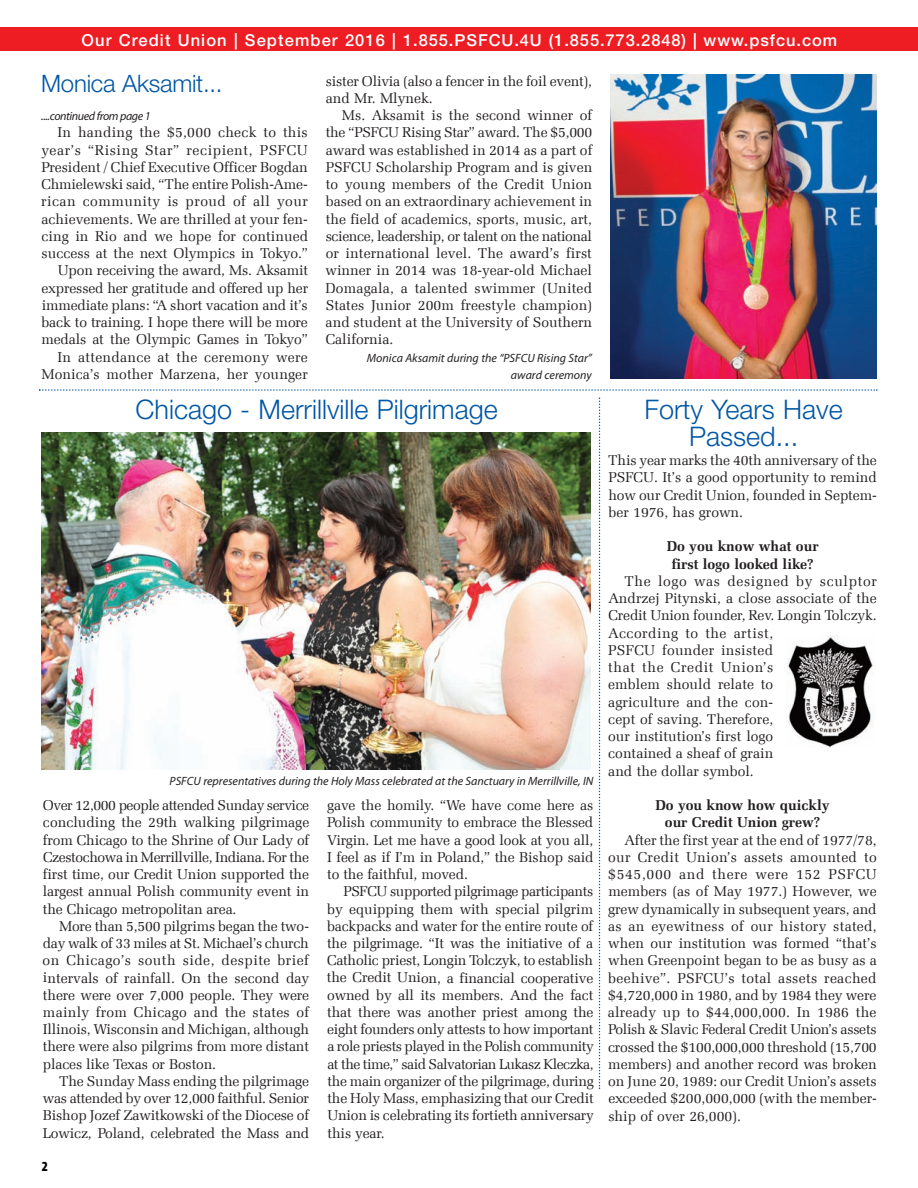
<style>
.page{position:relative;width:918px;height:1188px;background:#fff}
.page>*{position:absolute;margin:0;border:0;box-sizing:border-box;transform-origin:0 0}
.t1{font:300 27px/27px "Helvetica Neue LT Pro";color:#0156a6;text-align:center}
.t2{font:300 24px "Helvetica Neue LT Pro";letter-spacing:-.01em;color:#0156a6}
.t3{font:500 16.5px "Helvetica Neue LT Pro";letter-spacing:.055em;color:#fff}
.t4{font:14.25px/17.2px "Zapf Ellipt EU";letter-spacing:-.005em;color:#231f20;text-align:justify}
.t5{font:700 14.25px/17.2px "Zapf Ellipt EU";color:#231f20;text-align:center}
.t6{font:900 condensed 13.95px "Myriad Pro NPL";color:#000}
.t7{font:italic 12px/17.2px "Myriad Pro NPL";color:#231f20;text-align:right}
.t8{font:italic 12px "Myriad Pro NPL";letter-spacing:-.035em;color:#231f20}
</style>
<div class="page">
<div style="left:0;top:28px;width:918px;height:23px;background:#ee1d23"></div>
<svg style="left:39px;top:389px;width:839px;height:2px"></svg>
<img style="left:611px;top:74px;width:266px;height:305px">
<img style="left:41px;top:432px;width:549px;height:338px">
<img style="left:786px;top:635px;width:87px;height:113px">
<svg style="left:599px;top:397px;width:1px;height:692px"></svg>
<p class="t3" style="left:82px;top:34px;width:757px">Our Credit Union | September 2016 | 1.855.PSFCU.4U (1.855.773.2848) | www.psfcu.com</p>
<h2 class="t2" style="left:41px;top:75px;width:183px">Monica Aksamit...</h2>
<p class="t8" style="left:41px;top:112px;width:111px">....continued from page 1</p>
<p class="t4" style="left:41px;top:124px;width:268px;text-align:right">In handing the $5,000 check to this year’s “Rising Star” recipient, PSFCU President / Chief Executive Officer Bogdan Chmielewski said, “The entire Polish-Ame - rican commu nity is proud of all your achievements. We are thrilled at your fen - cing in Rio and we hope for continued success at the next Olympics in Tokyo.” Upon receiving the award, Ms. Aksamit expressed her gratitude and offered up her immediate plans: “A short vacation and it’s back to training. I hope there will be more medals at the Olympic Games in Tokyo” In attendance at the ceremony were Monica’s mother Marzena, her younger</p>
<p class="t4" style="left:326px;top:72px;width:268px">sister Olivia (also a fencer in the foil event), and Mr. Mlynek.</p>
<p class="t4" style="left:326px;top:107px;width:268px;text-indent:16px">Ms. Aksamit is the second winner of the “PSFCU Rising Star” award. The $5,000 award was established in 2014 as a part of PSFCU Scholarship Program and is given to young members of the Credit Union based on an extraordinary achievement in the field of academics, sports, music, art, science, leadership, or talent on the national or international level. The award’s first winner in 2014 was 18-year-old Michael Domagala, a talented swimmer (United States Junior 200m freestyle champion) and student at the University of Southern California.</p>
<p class="t7" style="left:367px;top:350px;width:226px">Monica Aksamit during the “PSFCU Rising Star” award ceremony</p>
<h1 class="t1" style="left:136px;top:398px;width:364px">Chicago - Merrillville Pilgrimage</h1>
<h1 class="t1" style="left:645px;top:398px;width:200px">Forty Years Have<br>Passed...</h1>
<p class="t4" style="left:608px;top:452px;width:270px">This year marks the 40th anniversary of the PSFCU. It’s a good opportunity to remind how our Credit Union, founded in Septem - ber 1976, has grown.</p>
<p class="t5" style="left:667px;top:538px;width:153px">Do you know what our first logo looked like?</p>
<p class="t4" style="left:608px;top:573px;width:270px;text-align:left;text-indent:16px">The logo was designed by sculptor<br>Andrzej Pitynski, a close associate of the<br>Credit Union founder, Rev. Longin Tolczyk.<br>According to the artist,<br>PSFCU founder in sisted<br>that the Credit Union’s<br>emblem should relate to<br>agriculture and the con -<br>cept of saving. There fore,<br>our institution’s first logo<br>contained a sheaf of grain<br>and the dollar symbol.</p>
<p class="t5" style="left:655px;top:797px;width:176px">Do you know how quickly our Credit Union grew?</p>
<p class="t4" style="left:608px;top:831px;width:270px;text-indent:17px">After the first year at the end of 1977/78, our Credit Union’s assets amounted to $545,000 and there were 152 PSFCU members (as of May 1977.) However, we grew dynamically in sub sequent years, and as an eyewitness of our history stated, when our institution was formed “that’s when Greenpoint began to be as busy as a beehive”. PSFCU’s total assets reached $4,720,000 in 1980, and by 1984 they were already up to $44,000,000. In 1986 the Polish &amp; Slavic Federal Credit Union’s assets crossed the $100,000,000 threshold (15,700 members) and another record was broken on June 20, 1989: our Credit Union’s assets exceeded $200,000,000 (with the member - ship of over 26,000).</p>
<p class="t7" style="left:170px;top:773px;width:425px">PSFCU representatives during the Holy Mass celebrated at the Sanctuary in Merrillville, IN</p>
<p class="t4" style="left:327px;top:797px;width:268px">gave the homily. “We have come here as Polish community to embrace the Blessed Virgin. Let me have a good look at you all, I feel as if I’m in Poland,” the Bishop said to the faithful, moved.</p>
<p class="t4" style="left:327px;top:883px;width:269px;text-indent:17px">PSFCU supported pilgrimage parti cipants by equipping them with special pilgrim backpacks and water for the entire route of the pilgrimage. “It was the initiative of a Catholic priest, Longin Tolczyk, to establish the Credit Union, a financial coope rative owned by all its members. And the fact that there was another priest among the eight founders only attests to how important a role priests played in the Polish community at the time,” said Salvatorian Lukasz Kleczka, the main organizer of the pilgrimage, during the Holy Mass, empha sizing that our Credit Union is celebrating its fortieth anniversary this year.</p>
<p class="t4" style="left:43px;top:797px;width:268px">Over 12,000 people attended Sunday service concluding the 29th walking pilgrimage from Chicago to the Shrine of Our Lady of Czestochowa in Merrillville, Indiana. For the first time, our Credit Union supported the largest annual Polish community event in the Chicago metropolitan area.</p>
<p class="t4" style="left:43px;top:918px;width:268px;text-indent:16px">More than 5,500 pilgrims began the two&shy;day walk of 33 miles at St. Michael’s church on Chicago’s south side, despite brief intervals of rainfall. On the second day there were over 7,000 people. They were mainly from Chicago and the states of Illinois, Wisconsin and Michigan, although there were also pilgrims from more distant places like Texas or Boston.</p>
<p class="t4" style="left:43px;top:1073px;width:268px;text-indent:16px">The Sunday Mass ending the pilgrimage was attended by over 12,000 faithful. Senior Bishop Jozef Zawitkowski of the Diocese of Lowicz, Poland, celebrated the Mass and</p>
<p class="t6" style="left:42px;top:1162px;width:8px">2</p>
</div>
